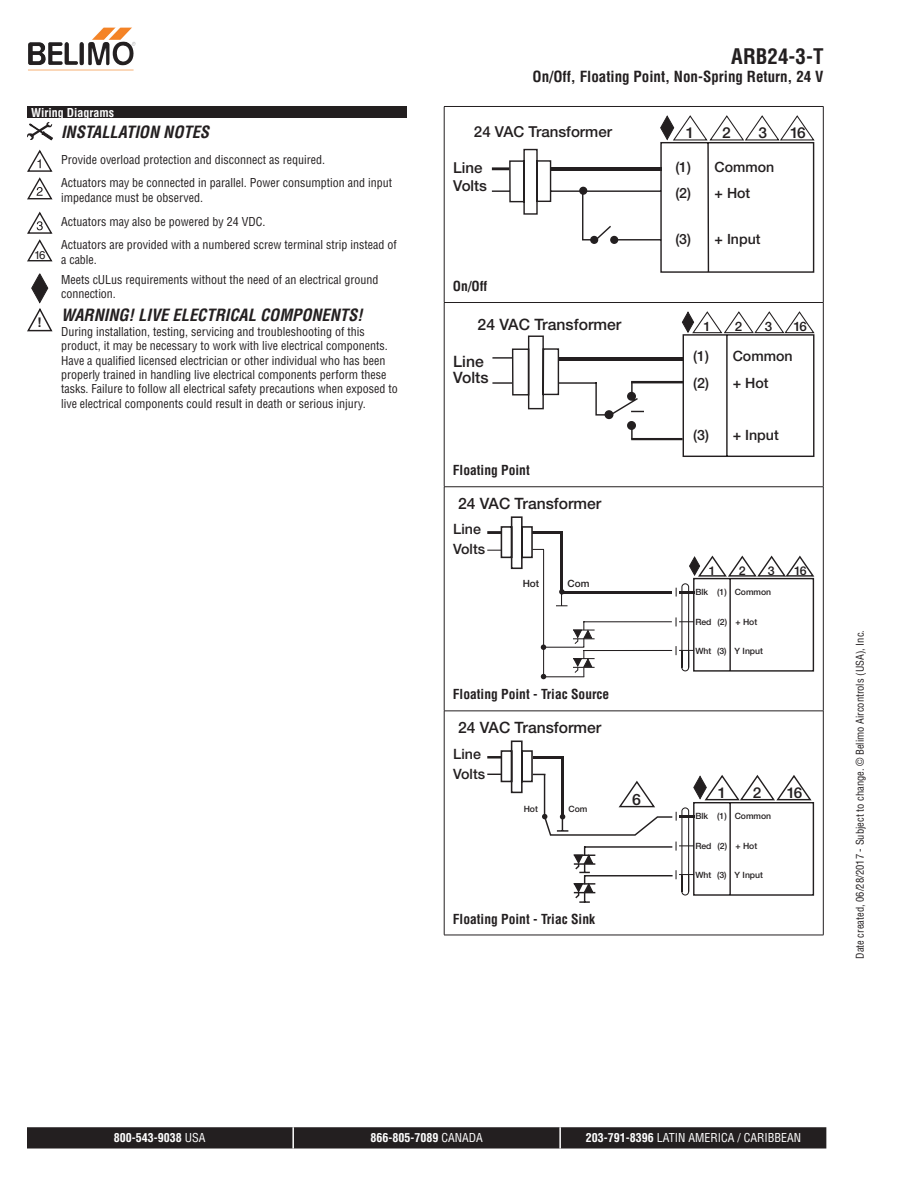
<style>
.page{position:relative;width:918px;height:1188px;background:#fff}
.page>*{position:absolute;margin:0;border:0;box-sizing:border-box;transform-origin:0 0}
.Header_AM_right{font:700 condensed 21px "Helvetica";color:#231f20}
.t1{font:italic 700 condensed 16.5px "Helvetica";color:#231f20}
.t2{font:500 15.75px/16.4px "Helvetica Neue";color:#231f20}
.t3{font:500 15.6px "Helvetica Neue";color:#231f20}
.t4{font:500 15.15px/18.5px "Helvetica Neue";color:#231f20}
.Subheader_AM_right{font:700 condensed 15px "Helvetica";color:#231f20}
.t5{font:500 15px "Helvetica Neue";color:#231f20}
.t6{font:500 14.25px/20px "Helvetica Neue";color:#231f20}
.t7{font:500 14.1px "Helvetica Neue";color:#231f20}
.Tabellentext_9pt_0_5{font:700 condensed 13.5px "Helvetica";color:#231f20}
.t8{font:700 13.35px "Arial";color:#231f20}
.t9{font:500 13.05px "Helvetica Neue";color:#231f20}
.t10{font:500 12.15px "Helvetica Neue";color:#231f20}
.t11{font:condensed 12px/14.4px "Helvetica";color:#231f20}
.Footer_AM_center{font:condensed 12px "Helvetica";color:#fff}
.Footer_AM_center-2{font:700 condensed 12px "Helvetica";color:#fff}
.Tabellentext_1mm_Ein{font:700 condensed 12px "Helvetica";color:#fff}
.t12{font:11.4px "Helvetica";color:#231f20}
.t13{font:condensed 10.5px "Helvetica";color:#231f20}
.t14{font:500 9.9px "Helvetica Neue";letter-spacing:-.005em;color:#231f20}
.t15{font:500 8.7px "Helvetica Neue";color:#231f20}
.s1{font-weight:400}
.s2{font-weight:700}
</style>
<div class="page">
<div style="left:27px;top:106px;width:379px;height:12px;background:#231f20"></div>
<svg style="left:27px;top:122px;width:26px;height:18px"></svg>
<svg style="left:27px;top:150px;width:26px;height:49px"></svg>
<svg style="left:27px;top:212px;width:26px;height:50px"></svg>
<svg style="left:27px;top:274px;width:26px;height:58px"></svg>
<hr style="left:444px;top:107px;width:1px;height:195px;background:#231f20">
<hr style="left:823px;top:107px;width:1px;height:195px;background:#231f20">
<hr style="left:444px;top:303px;width:1px;height:184px;background:#231f20">
<hr style="left:823px;top:303px;width:1px;height:184px;background:#231f20">
<hr style="left:444px;top:487px;width:1px;height:224px;background:#231f20">
<hr style="left:823px;top:487px;width:1px;height:224px;background:#231f20">
<hr style="left:444px;top:711px;width:1px;height:224px;background:#231f20">
<hr style="left:823px;top:711px;width:1px;height:224px;background:#231f20">
<hr style="left:444px;top:106px;width:379px;height:1px;background:#231f20">
<hr style="left:444px;top:302px;width:379px;height:1px;background:#231f20">
<hr style="left:444px;top:487px;width:379px;height:1px;background:#231f20">
<hr style="left:444px;top:711px;width:379px;height:1px;background:#231f20">
<hr style="left:444px;top:935px;width:379px;height:1px;background:#231f20">
<svg style="left:491px;top:115px;width:324px;height:158px"></svg>
<svg style="left:492px;top:311px;width:323px;height:146px"></svg>
<hr style="left:544px;top:676px;width:40px;height:1px;background:#231f20">
<hr style="left:560px;top:532px;width:3px;height:61px;background:#231f20">
<hr style="left:532px;top:531px;width:31px;height:3px;background:#231f20">
<hr style="left:562px;top:591px;width:110px;height:2px;background:#231f20">
<svg style="left:487px;top:516px;width:57px;height:54px"></svg>
<hr style="left:583px;top:621px;width:89px;height:1px;background:#231f20">
<hr style="left:583px;top:650px;width:89px;height:1px;background:#231f20">
<hr style="left:544px;top:647px;width:40px;height:1px;background:#231f20">
<hr style="left:543px;top:550px;width:1px;height:128px;background:#231f20">
<svg style="left:556px;top:589px;width:12px;height:17px"></svg>
<svg style="left:541px;top:674px;width:5px;height:5px"></svg>
<svg style="left:541px;top:645px;width:5px;height:5px"></svg>
<svg style="left:572px;top:621px;width:24px;height:56px"></svg>
<svg style="left:676px;top:555px;width:139px;height:117px"></svg>
<svg style="left:487px;top:740px;width:328px;height:163px"></svg>
<img style="left:91px;top:27px;width:41px;height:34px">
<svg style="left:27px;top:1127px;width:799px;height:22px;background:#2a2627"></svg>
<hr style="left:292px;top:1127px;width:2px;height:22px;background:#fff">
<hr style="left:559px;top:1127px;width:2px;height:22px;background:#fff">
<p class="Tabellentext_1mm_Ein" style="left:31px;top:105px;width:84px">Wiring Diagrams</p>
<p class="t1" style="left:61px;top:121px;width:150px">INSTALLATION NOTES</p>
<p class="t11" style="left:61px;top:152px;width:266px">Provide overload protection and disconnect as required.</p>
<p class="t11" style="left:61px;top:176px;width:333px">Actuators may be connected in parallel. Power consumption and input impedance must be observed.</p>
<p class="t11" style="left:61px;top:214px;width:206px">Actuators may also be powered by 24 VDC.</p>
<p class="t12" style="left:34px;top:248px;width:13px">16</p>
<p class="t11" style="left:61px;top:238px;width:337px">Actuators are provided with a numbered screw terminal strip instead of a cable.</p>
<p class="t11" style="left:61px;top:272px;width:319px">Meets cULus requirements without the need of an electrical ground connection.</p>
<p class="t8" style="left:38px;top:314px;width:6px">!</p>
<p class="t1" style="left:61px;top:305px;width:303px">WARNING! LIVE ELECTRICAL COMPONENTS!</p>
<p class="t11" style="left:61px;top:324px;width:338px">During installation, testing, servicing and troubleshooting of this product, it may be necessary to work with live electrical components.<br>Have a qualified licensed electrician or other individual who has been properly trained in handling live electrical components perform these tasks. Failure to follow all electrical safety precautions when exposed to live electrical components could result in death or serious injury.</p>
<p class="Header_AM_right" style="left:731px;top:43px;width:94px">ARB24-3-T</p>
<p class="Subheader_AM_right" style="left:533px;top:67px;width:292px">On/Off, Floating Point, Non-Spring Return, 24 V</p>
<p class="t4" style="left:474px;top:122px;width:140px">24 VAC Transformer</p>
<p class="t4" style="left:453px;top:158px;width:35px">Line<br>Volts</p>
<p class="Tabellentext_9pt_0_5" style="left:453px;top:278px;width:36px">On/Off</p>
<p class="t4" style="left:686px;top:124px;width:10px">1</p>
<p class="t4" style="left:722px;top:124px;width:10px">2</p>
<p class="t4" style="left:758px;top:124px;width:10px">3</p>
<p class="t4" style="left:790px;top:124px;width:17px">16</p>
<p class="t7" style="left:675px;top:158px;width:17px">(1)</p>
<p class="t7" style="left:715px;top:158px;width:61px">Common</p>
<p class="t7" style="left:675px;top:184px;width:17px">(2)</p>
<p class="t7" style="left:715px;top:184px;width:37px">+ Hot</p>
<p class="t7" style="left:675px;top:230px;width:17px">(3)</p>
<p class="t7" style="left:715px;top:230px;width:47px">+ Input</p>
<p class="t2" style="left:478px;top:316px;width:145px">24 VAC Transformer</p>
<p class="t9" style="left:703px;top:319px;width:9px">1</p>
<p class="t9" style="left:735px;top:319px;width:9px">2</p>
<p class="t9" style="left:765px;top:319px;width:9px">3</p>
<p class="t9" style="left:793px;top:319px;width:15px">16</p>
<p class="t2" style="left:453px;top:353px;width:37px">Line<br>Volts</p>
<p class="Tabellentext_9pt_0_5" style="left:453px;top:462px;width:78px">Floating Point</p>
<p class="t3" style="left:458px;top:494px;width:145px">24 VAC Transformer</p>
<p class="t6" style="left:453px;top:519px;width:33px">Line<br>Volts</p>
<p class="t14" style="left:523px;top:578px;width:18px">Hot</p>
<p class="t14" style="left:568px;top:578px;width:23px">Com</p>
<p class="Tabellentext_9pt_0_5" style="left:453px;top:686px;width:158px">Floating Point - Triac Source</p>
<p class="t3" style="left:458px;top:718px;width:145px">24 VAC Transformer</p>
<p class="t6" style="left:453px;top:743px;width:33px">Line<br>Volts</p>
<p class="t15" style="left:524px;top:804px;width:16px">Hot</p>
<p class="t15" style="left:569px;top:804px;width:20px">Com</p>
<p class="t3" style="left:632px;top:790px;width:10px">6</p>
<p class="Tabellentext_9pt_0_5" style="left:453px;top:910px;width:144px">Floating Point - Triac Sink</p>
<p class="t6" style="left:693px;top:346px;width:17px">(1)</p>
<p class="t6" style="left:733px;top:346px;width:61px">Common</p>
<p class="t6" style="left:693px;top:372px;width:17px">(2)</p>
<p class="t6" style="left:733px;top:372px;width:37px">+ Hot</p>
<p class="t6" style="left:693px;top:425px;width:17px">(3)</p>
<p class="t6" style="left:733px;top:425px;width:48px">+ Input</p>
<p class="t10" style="left:739px;top:563px;width:8px">2</p>
<p class="t10" style="left:768px;top:563px;width:8px">3</p>
<p class="t10" style="left:794px;top:563px;width:14px">16</p>
<p class="t15" style="left:695px;top:587px;width:77px">Blk (1) Common</p>
<p class="t15" style="left:695px;top:617px;width:63px">Red (2) + Hot</p>
<p class="t15" style="left:695px;top:646px;width:69px">Wht (3) Y Input</p>
<p class="t10" style="left:709px;top:563px;width:8px">1</p>
<p class="t5" style="left:753px;top:784px;width:10px">2</p>
<p class="t5" style="left:787px;top:784px;width:17px">16</p>
<p class="t15" style="left:695px;top:811px;width:77px">Blk (1) Common</p>
<p class="t15" style="left:695px;top:841px;width:63px">Red (2) + Hot</p>
<p class="t15" style="left:695px;top:870px;width:69px">Wht (3) Y Input</p>
<p class="t5" style="left:718px;top:784px;width:10px">1</p>
<p class="t13" style="left:853px;top:959px;width:330px;rotate:-90deg">Date created, 06/28/2017 - Subject to change. © Belimo Aircontrols (USA), Inc.</p>
<p class="Footer_AM_center-2" style="left:114px;top:1130px;width:93px">800-543-9038 <span class="s1">USA</span></p>
<p class="Footer_AM_center-2" style="left:371px;top:1130px;width:114px">866-805-7089 <span class="s1">CANADA</span></p>
<p class="Footer_AM_center" style="left:586px;top:1130px;width:217px"><span class="s2">203-791-8396</span> LATIN AMERICA / CARIBBEAN</p>
</div>
